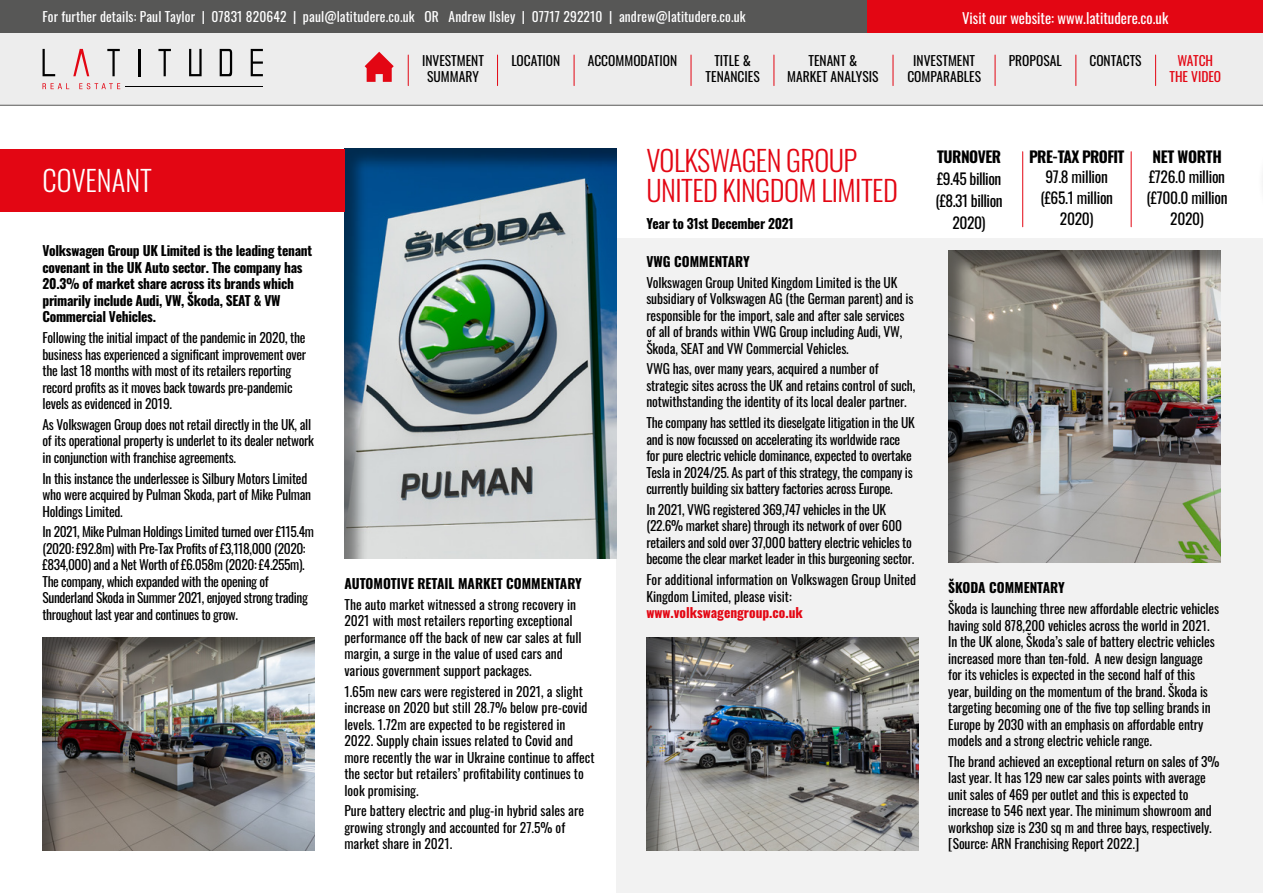
<style>
.page{position:relative;width:1263px;height:893px;background:#fff}
.page>*{position:absolute;margin:0;border:0;box-sizing:border-box;transform-origin:0 0}
.t1{font:300 28.5px/30px "Oswald";letter-spacing:-.02em;color:#e30613}
.t2{font:300 28.5px "Oswald";color:#fff}
.t3{font:15.45px/20.7px "Oswald";letter-spacing:-.02em;color:#000;text-align:center}
.t4{font:700 15.45px "Oswald";letter-spacing:-.03em;color:#000}
.t5{font:14.7px "Oswald";color:#fff}
.t6{font:13.5px/16.5px "Oswald";letter-spacing:-.01em;color:#000}
.t7{font:13.5px/16.5px "Oswald";letter-spacing:-.03em;color:#000}
.t8{font:700 13.5px/16.5px "Oswald";letter-spacing:-.02em;color:#000}
.t9{font:13.5px "Oswald";letter-spacing:.01em;color:#fff}
.t10{font:700 13.5px "Oswald";color:#000}
.t11{font:700 13.5px "Oswald";color:#e30613}
.t12{font:13.5px/16.5px "Oswald";color:#e30613;text-align:center}
</style>
<div class="page">
<div style="left:0;top:32px;width:1263px;height:73px;background:#ededed"></div>
<div style="left:0;top:0;width:1263px;height:33px;background:#575756"></div>
<div style="left:867px;top:0;width:396px;height:33px;background:#e30613"></div>
<hr style="left:1155px;top:55px;width:1px;height:31px;background:#e30613">
<hr style="left:1075px;top:55px;width:1px;height:31px;background:#e30613">
<hr style="left:994px;top:55px;width:1px;height:31px;background:#e30613">
<hr style="left:892px;top:55px;width:1px;height:31px;background:#e30613">
<hr style="left:773px;top:55px;width:1px;height:31px;background:#e30613">
<hr style="left:690px;top:55px;width:1px;height:31px;background:#e30613">
<hr style="left:574px;top:55px;width:1px;height:31px;background:#e30613">
<hr style="left:497px;top:55px;width:1px;height:31px;background:#e30613">
<hr style="left:408px;top:55px;width:1px;height:31px;background:#e30613">
<svg style="left:365px;top:52px;width:29px;height:30px"></svg>
<svg style="left:189px;top:49px;width:13px;height:27px"></svg>
<svg style="left:158px;top:49px;width:13px;height:27px"></svg>
<svg style="left:251px;top:49px;width:12px;height:27px"></svg>
<hr style="left:138px;top:49px;width:2px;height:27px;background:#000">
<svg style="left:107px;top:49px;width:13px;height:27px"></svg>
<svg style="left:73px;top:49px;width:16px;height:27px"></svg>
<svg style="left:43px;top:49px;width:12px;height:27px"></svg>
<svg style="left:220px;top:49px;width:12px;height:27px"></svg>
<svg style="left:43px;top:83px;width:77px;height:6px"></svg>
<hr style="left:126px;top:86px;width:137px;height:1px;background:#000">
<div style="left:617px;top:238px;width:646px;height:655px;background:#f2f2f2"></div>
<div style="left:331px;top:138px;width:300px;height:421px;background:#000;opacity:.45"></div>
<div style="left:1257px;top:113px;width:6px;height:135px;background:#000;opacity:.25"></div>
<hr style="left:0;top:105px;width:1263px;height:1px;background:#575756">
<div style="left:0;top:149px;width:344px;height:63px;background:#e30613"></div>
<div style="left:633px;top:627px;width:299px;height:225px;background:#000;opacity:.45"></div>
<div style="left:936px;top:240px;width:298px;height:324px;background:#000;opacity:.45"></div>
<hr style="left:1022px;top:152px;width:1px;height:75px;background:#e30613">
<hr style="left:1131px;top:152px;width:1px;height:75px;background:#e30613">
<div style="left:30px;top:627px;width:298px;height:225px;background:#000;opacity:.45"></div>
<p class="t9" style="left:43px;top:5px;width:705px">For further details: Paul Taylor | 07831 820642 | paul@latitudere.co.uk OR Andrew Ilsley | 07717 292210 | andrew@latitudere.co.uk</p>
<p class="t5" style="left:962px;top:5px;width:208px">Visit our website: www.latitudere.co.uk</p>
<p class="t6" style="left:588px;top:51px;width:91px">ACCOMMODATION</p>
<p class="t6" style="left:706px;top:51px;width:56px;text-align:center">TITLE &amp;<br>TENANCIES</p>
<p class="t6" style="left:787px;top:51px;width:93px;text-align:center">TENANT &amp;<br>MARKET ANALYSIS</p>
<p class="t6" style="left:907px;top:51px;width:75px;text-align:center">INVESTMENT<br>COMPARABLES</p>
<p class="t6" style="left:1009px;top:51px;width:54px">PROPOSAL</p>
<p class="t6" style="left:1089px;top:51px;width:54px">CONTACTS</p>
<p class="t12" style="left:1169px;top:51px;width:53px">WATCH<br>THE VIDEO</p>
<p class="t6" style="left:422px;top:51px;width:63px">INVESTMENT</p>
<p class="t6" style="left:511px;top:51px;width:51px">LOCATION</p>
<p class="t6" style="left:427px;top:67px;width:53px">SUMMARY</p>
<h1 class="t2" style="left:43px;top:155px;width:111px">COVENANT</h1>
<p class="t8" style="left:43px;top:243px;width:271px">Volkswagen Group UK Limited is the leading tenant covenant in the UK Auto sector. The company has 20.3% of market share across its brands which primarily include Audi, VW, Škoda, SEAT &amp; VW Commercial Vehicles.</p>
<p class="t6" style="left:43px;top:328px;width:265px">Following the initial impact of the pandemic in 2020, the business has experienced a significant improvement over the last 18 months with most of its retailers reporting record profits as it moves back towards pre-pandemic levels as evidenced in 2019.</p>
<p class="t6" style="left:43px;top:415px;width:273px">As Volkswagen Group does not retail directly in the UK, all of its operational property is underlet to its dealer network in conjunction with franchise agreements.</p>
<p class="t6" style="left:43px;top:468px;width:270px">In this instance the underlessee is Silbury Motors Limited who were acquired by Pulman Skoda, part of Mike Pulman<br>Holdings Limited.</p>
<p class="t7" style="left:43px;top:522px;width:273px">In 2021, Mike Pulman Holdings Limited turned over £115.4m (2020: £92.8m) with Pre-Tax Profits of £3,118,000 (2020: £834,000) and a Net Worth of £6.058m (2020: £4.255m).<br>The company, which expanded with the opening of Sunderland Skoda in Summer 2021, enjoyed strong trading throughout last year and continues to grow.</p>
<p class="t10" style="left:344px;top:576px;width:239px">AUTOMOTIVE RETAIL MARKET COMMENTARY</p>
<p class="t6" style="left:344px;top:595px;width:239px">The auto market witnessed a strong recovery in 2021 with most retailers reporting exceptional performance off the back of new car sales at full margin, a surge in the value of used cars and various government support packages.</p>
<p class="t6" style="left:344px;top:681px;width:252px">1.65m new cars were registered in 2021, a slight increase on 2020 but still 28.7% below pre-covid levels. 1.72m are expected to be registered in 2022. Supply chain issues related to Covid and more recently the war in Ukraine continue to affect the sector but retailers’ profitability continues to look promising.</p>
<p class="t6" style="left:344px;top:801px;width:241px">Pure battery electric and plug-in hybrid sales are growing strongly and accounted for 27.5% of market share in 2021.</p>
<h1 class="t1" style="left:646px;top:143px;width:253px">VOLKSWAGEN GROUP<br>UNITED KINGDOM LIMITED</h1>
<p class="t8" style="left:646px;top:216px;width:149px">Year to 31st December 2021</p>
<p class="t10" style="left:646px;top:254px;width:105px">VWG COMMENTARY</p>
<p class="t6" style="left:646px;top:273px;width:269px">Volkswagen Group United Kingdom Limited is the UK subsidiary of Volkswagen AG (the German parent) and is responsible for the import, sale and after sale services of all of brands within VWG Group including Audi, VW, Škoda, SEAT and VW Commercial Vehicles.</p>
<p class="t6" style="left:646px;top:359px;width:270px">VWG has, over many years, acquired a number of strategic sites across the UK and retains control of such, notwithstanding the identity of its local dealer partner.</p>
<p class="t6" style="left:646px;top:413px;width:270px">The company has settled its dieselgate litigation in the UK and is now focussed on accelerating its worldwide race for pure electric vehicle dominance, expected to overtake Tesla in 2024/25. As part of this strategy, the company is currently building six battery factories across Europe.</p>
<p class="t6" style="left:646px;top:500px;width:269px">In 2021, VWG registered 369,747 vehicles in the UK (22.6% market share) through its network of over 600 retailers and sold over 37,000 battery electric vehicles to become the clear market leader in this burgeoning sector.</p>
<p class="t6" style="left:646px;top:570px;width:271px">For additional information on Volkswagen Group United<br>Kingdom Limited, please visit:</p>
<p class="t11" style="left:646px;top:606px;width:158px">www.volkswagengroup.co.uk</p>
<p class="t4" style="left:937px;top:148px;width:66px">TURNOVER</p>
<p class="t3" style="left:936px;top:166px;width:69px;line-height:22.2px">£9.45 billion (£8.31 billion<br>2020)</p>
<p class="t4" style="left:1029px;top:148px;width:97px">PRE-TAX PROFIT</p>
<p class="t3" style="left:1040px;top:165px;width:74px">97.8 million (£65.1 million<br>2020)</p>
<p class="t4" style="left:1152px;top:148px;width:71px">NET WORTH</p>
<p class="t3" style="left:1146px;top:165px;width:83px">£726.0 million (£700.0 million<br>2020)</p>
<p class="t10" style="left:948px;top:581px;width:118px">ŠKODA COMMENTARY</p>
<p class="t6" style="left:948px;top:599px;width:272px">Škoda is launching three new affordable electric vehicles having sold 878,200 vehicles across the world in 2021.<br>In the UK alone, Škoda’s sale of battery electric vehicles increased more than ten-fold. A new design language for its vehicles is expected in the second half of this year, building on the momentum of the brand. Škoda is targeting becoming one of the five top selling brands in Europe by 2030 with an emphasis on affordable entry models and a strong electric vehicle range.</p>
<p class="t6" style="left:948px;top:752px;width:273px">The brand achieved an exceptional return on sales of 3% last year. It has 129 new car sales points with average unit sales of 469 per outlet and this is expected to increase to 546 next year. The minimum showroom and workshop size is 230 sq m and three bays, respectively. [Source: ARN Franchising Report 2022.]</p>
</div>
